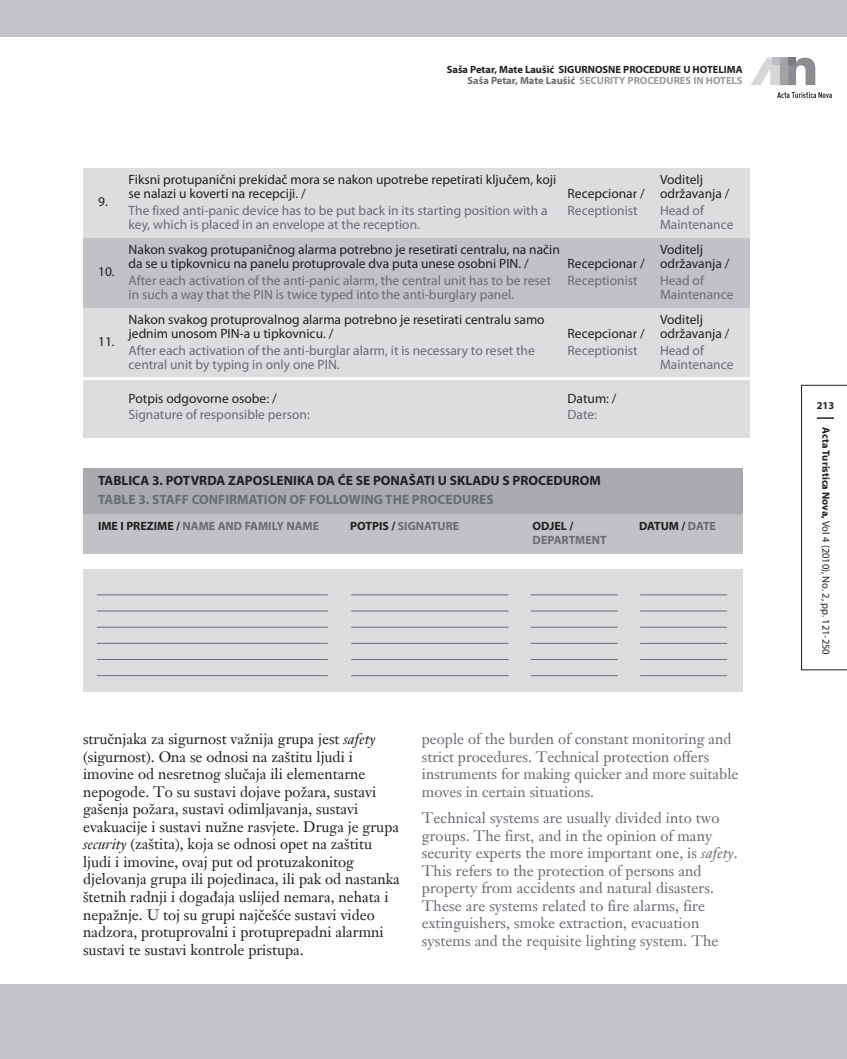
<style>
.page{position:relative;width:847px;height:1059px;background:#fff}
.page>*{position:absolute;margin:0;border:0;box-sizing:border-box;transform-origin:0 0}
.t1{font:15px/17.5px "Janson HR";color:#231f20}
.t2{font:15px/17.5px "Janson HR";letter-spacing:.005em;color:#696b73}
.t3{font:13.5px/14.2px "Myriad Pro";color:#696b73}
.t4{font:13.5px/14.2px "Myriad Pro";color:#231f20}
.t5{font:700 13.5px "Myriad Pro";color:#231f20}
.t6{font:700 13.5px "Myriad Pro";color:#696b73}
.t7{font:700 12px "Myriad Pro";color:#696b73}
.t8{font:700 12px "Myriad Pro";color:#231f20}
.t9{font:700 10.5px/11.2px "Myriad Pro";color:#231f20;text-align:right}
.t10{font:10.5px "Myriad Pro";color:#231f20}
.s1{color:#696b73}
.s2{color:#9a9ca3}
.s3{color:#231f20}
.s4{font-style:italic}
.s5{font-weight:700}
</style>
<div class="page">
<svg style="left:777px;top:92px;width:54px;height:6px"></svg>
<svg style="left:751px;top:57px;width:64px;height:28px"></svg>
<div style="left:772px;top:57px;width:7px;height:8px;background:#bcbdc0"></div>
<svg style="left:801px;top:385px;width:45px;height:285px"></svg>
<div style="left:0;top:984px;width:846px;height:75px;background:#c2c3c8"></div>
<div style="left:0;top:0;width:846px;height:36px;background:#c2c3c8"></div>
<div style="left:83px;top:168px;width:43px;height:70px;background:#dddde0"></div>
<div style="left:126px;top:168px;width:438px;height:70px;background:#dddde0"></div>
<div style="left:564px;top:168px;width:92px;height:70px;background:#dddde0"></div>
<div style="left:656px;top:168px;width:93px;height:70px;background:#dddde0"></div>
<div style="left:83px;top:238px;width:43px;height:70px;background:#c1c1c6"></div>
<div style="left:126px;top:238px;width:438px;height:70px;background:#c1c1c6"></div>
<div style="left:564px;top:238px;width:92px;height:70px;background:#c1c1c6"></div>
<div style="left:656px;top:238px;width:93px;height:70px;background:#c1c1c6"></div>
<div style="left:83px;top:308px;width:43px;height:70px;background:#dddde0"></div>
<div style="left:126px;top:308px;width:438px;height:70px;background:#dddde0"></div>
<div style="left:564px;top:308px;width:92px;height:70px;background:#dddde0"></div>
<div style="left:656px;top:308px;width:93px;height:70px;background:#dddde0"></div>
<div style="left:83px;top:378px;width:43px;height:59px;background:#dddde0"></div>
<div style="left:126px;top:378px;width:438px;height:59px;background:#dddde0"></div>
<div style="left:564px;top:378px;width:92px;height:59px;background:#dddde0"></div>
<div style="left:656px;top:378px;width:93px;height:59px;background:#dddde0"></div>
<hr style="left:66px;top:377px;width:695px;height:3px;background:#fff">
<div style="left:83px;top:569px;width:264px;height:123px;background:#dddde0"></div>
<div style="left:347px;top:569px;width:182px;height:123px;background:#dddde0"></div>
<div style="left:529px;top:569px;width:107px;height:123px;background:#dddde0"></div>
<div style="left:636px;top:569px;width:106px;height:123px;background:#dddde0"></div>
<div style="left:83px;top:468px;width:659px;height:46px;background:#a8aab0"></div>
<div style="left:83px;top:514px;width:264px;height:40px;background:#c1c1c6"></div>
<div style="left:347px;top:514px;width:182px;height:40px;background:#c1c1c6"></div>
<div style="left:529px;top:514px;width:107px;height:40px;background:#c1c1c6"></div>
<div style="left:636px;top:514px;width:106px;height:40px;background:#c1c1c6"></div>
<hr style="left:97px;top:594px;width:230px;height:1px;background:#696b73">
<hr style="left:97px;top:611px;width:230px;height:1px;background:#696b73">
<hr style="left:97px;top:627px;width:230px;height:1px;background:#696b73">
<hr style="left:97px;top:643px;width:230px;height:1px;background:#696b73">
<hr style="left:97px;top:659px;width:230px;height:1px;background:#696b73">
<hr style="left:97px;top:675px;width:230px;height:1px;background:#696b73">
<hr style="left:351px;top:594px;width:157px;height:1px;background:#696b73">
<hr style="left:351px;top:611px;width:157px;height:1px;background:#696b73">
<hr style="left:351px;top:627px;width:157px;height:1px;background:#696b73">
<hr style="left:351px;top:643px;width:157px;height:1px;background:#696b73">
<hr style="left:351px;top:659px;width:157px;height:1px;background:#696b73">
<hr style="left:351px;top:675px;width:157px;height:1px;background:#696b73">
<hr style="left:530px;top:594px;width:87px;height:1px;background:#696b73">
<hr style="left:530px;top:611px;width:87px;height:1px;background:#696b73">
<hr style="left:530px;top:627px;width:87px;height:1px;background:#696b73">
<hr style="left:530px;top:643px;width:87px;height:1px;background:#696b73">
<hr style="left:530px;top:659px;width:87px;height:1px;background:#696b73">
<hr style="left:530px;top:675px;width:87px;height:1px;background:#696b73">
<hr style="left:640px;top:594px;width:86px;height:1px;background:#696b73">
<hr style="left:640px;top:611px;width:86px;height:1px;background:#696b73">
<hr style="left:640px;top:627px;width:86px;height:1px;background:#696b73">
<hr style="left:640px;top:643px;width:86px;height:1px;background:#696b73">
<hr style="left:640px;top:659px;width:86px;height:1px;background:#696b73">
<hr style="left:640px;top:675px;width:86px;height:1px;background:#696b73">
<p class="t9" style="left:446px;top:64px;width:297px">Saša Petar, Mate Laušić SIGURNOSNE PROCEDURE U HOTELIMA<br><span class="s1">Saša Petar, Mate Laušić</span> <span class="s2">SECURITY PROCEDURES IN HOTELS</span></p>
<p class="t4" style="left:98px;top:196px;width:11px">9.</p>
<p class="t4" style="left:98px;top:266px;width:18px">10.</p>
<p class="t4" style="left:98px;top:336px;width:18px">11.</p>
<p class="t4" style="left:129px;top:173px;width:429px">Fiksni protupanični prekidač mora se nakon upotrebe repetirati ključem, koji se nalazi u koverti na recepciji. /</p>
<p class="t3" style="left:129px;top:204px;width:420px">The fixed anti-panic device has to be put back in its starting position with a key, which is placed in an envelope at the reception.</p>
<p class="t4" style="left:129px;top:243px;width:432px">Nakon svakog protupaničnog alarma potrebno je resetirati centralu, na način da se u tipkovnicu na panelu protuprovale dva puta unese osobni PIN. /</p>
<p class="t3" style="left:129px;top:274px;width:424px">After each activation of the anti-panic alarm, the central unit has to be reset in such a way that the PIN is twice typed into the anti-burglary panel.</p>
<p class="t4" style="left:129px;top:313px;width:417px">Nakon svakog protuprovalnog alarma potrebno je resetirati centralu samo jednim unosom PIN-a u tipkovnicu. /</p>
<p class="t3" style="left:129px;top:344px;width:407px">After each activation of the anti-burglar alarm, it is necessary to reset the central unit by typing in only one PIN.</p>
<p class="t4" style="left:129px;top:392px;width:149px">Potpis odgovorne osobe: /</p>
<p class="t3" style="left:129px;top:409px;width:183px">Signature of responsible person:</p>
<p class="t4" style="left:567px;top:188px;width:79px">Recepcionar /</p>
<p class="t3" style="left:567px;top:204px;width:71px">Receptionist</p>
<p class="t4" style="left:567px;top:258px;width:79px">Recepcionar /</p>
<p class="t3" style="left:567px;top:274px;width:71px">Receptionist</p>
<p class="t4" style="left:567px;top:328px;width:79px">Recepcionar /</p>
<p class="t3" style="left:567px;top:344px;width:71px">Receptionist</p>
<p class="t4" style="left:567px;top:392px;width:50px">Datum: /</p>
<p class="t3" style="left:567px;top:409px;width:31px">Date:</p>
<p class="t4" style="left:659px;top:173px;width:71px">Voditelj održavanja /</p>
<p class="t3" style="left:659px;top:204px;width:75px">Head of<br>Maintenance</p>
<p class="t4" style="left:659px;top:243px;width:71px">Voditelj održavanja /</p>
<p class="t3" style="left:659px;top:274px;width:75px">Head of<br>Maintenance</p>
<p class="t4" style="left:659px;top:313px;width:71px">Voditelj održavanja /</p>
<p class="t3" style="left:659px;top:344px;width:75px">Head of<br>Maintenance</p>
<p class="t5" style="left:98px;top:476px;width:504px">TABLICA 3. POTVRDA ZAPOSLENIKA DA ĆE SE PONAŠATI U SKLADU S PROCEDUROM</p>
<p class="t6" style="left:98px;top:494px;width:397px">TABLE 3. STAFF CONFIRMATION OF FOLLOWING THE PROCEDURES</p>
<p class="t7" style="left:98px;top:521px;width:222px"><span class="s3">IME I PREZIME /</span> NAME AND FAMILY NAME</p>
<p class="t7" style="left:350px;top:521px;width:111px"><span class="s3">POTPIS /</span> SIGNATURE</p>
<p class="t8" style="left:532px;top:521px;width:42px">ODjEL /</p>
<p class="t7" style="left:532px;top:536px;width:75px">DEPARTMENT</p>
<p class="t8" style="left:639px;top:521px;width:78px">DATUM / <span class="s1">DATE</span></p>
<p class="t1" style="left:83px;top:730px;width:318px">stručnjaka za sigurnost važnija grupa jest <span class="s4">safety </span>(sigurnost). Ona se odnosi na zaštitu ljudi i imovine od nesretnog slučaja ili elementarne nepogode. To su sustavi dojave požara, sustavi gašenja požara, sustavi odimljavanja, sustavi evakuacije i sustavi nužne rasvjete. Druga je grupa <span class="s4">security</span> (zaštita), koja se odnosi opet na zaštitu ljudi i imovine, ovaj put od protuzakonitog djelovanja grupa ili pojedinaca, ili pak od nastanka štetnih radnji i događaja uslijed nemara, nehata i nepažnje. U toj su grupi najčešće sustavi video nadzora, protuprovalni i protuprepadni alarmni sustavi te sustavi kontrole pristupa.</p>
<p class="t2" style="left:422px;top:730px;width:318px">people of the burden of constant monitoring and strict procedures. Technical protection offers instruments for making quicker and more suitable moves in certain situations.</p>
<p class="t2" style="left:422px;top:809px;width:317px">Technical systems are usually divided into two groups. The first, and in the opinion of many security experts the more important one, is <span class="s4">safety</span>.<br>This refers to the protection of persons and property from accidents and natural disasters.<br>These are systems related to fire alarms, fire extinguishers, smoke extraction, evacuation systems and the requisite lighting system. The</p>
<p class="t9" style="left:816px;top:401px;width:19px">213</p>
<p class="t10" style="left:829px;top:427px;width:229px;rotate:90deg"><span class="s5">Acta Turistica Nova,</span> Vol 4 (2010), No. 2, pp. 121-250</p>
</div>
